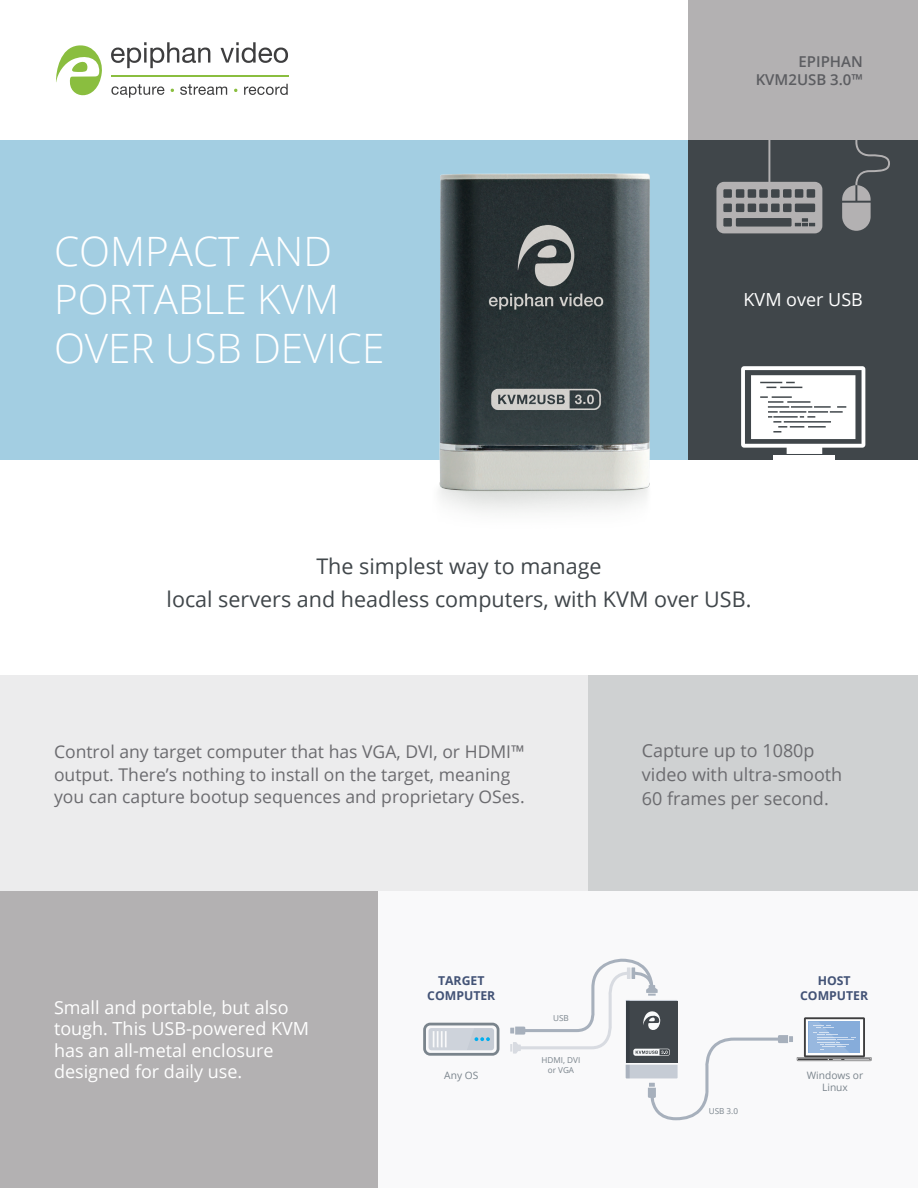
<style>
.page{position:relative;width:918px;height:1188px;background:#fff}
.page>*{position:absolute;margin:0;border:0;box-sizing:border-box;transform-origin:0 0}
.t1{font:300 40.5px/48.6px "Open Sans";color:#fff}
.Paragraph_Style_1{font:21.6px/33px "Open Sans";color:#40464a;text-align:center}
.Paragraph_Style_1-2{font:18px/21.6px "Open Sans";color:#fff}
.t2{font:18px/24px "Open Sans";color:#6b6b6f}
.Paragraph_Style_1-3{font:17.55px/22.5px "Open Sans";color:#6b6b6f}
.t3{font:600 15px/18px "Open Sans";color:#5c5d61;text-align:right}
.t4{font:700 12.3px/14.7px "Open Sans";color:#435376;text-align:center}
.t5{font:10.2px/12.3px "Open Sans";color:#7a848c;text-align:center}
.t6{font:8.1px/9.8px "Open Sans";color:#7a848c;text-align:center}
</style>
<div class="page">
<div style="left:0;top:675px;width:588px;height:216px;background:#ececed"></div>
<div style="left:0;top:891px;width:378px;height:297px;background:#b3b1b2"></div>
<div style="left:588px;top:675px;width:330px;height:216px;background:#cfd1d2"></div>
<div style="left:378px;top:891px;width:540px;height:297px;background:#f9f9fa"></div>
<div style="left:0;top:140px;width:688px;height:320px;background:#a3cee2"></div>
<div style="left:688px;top:0;width:230px;height:140px;background:#b3b1b2"></div>
<div style="left:688px;top:140px;width:230px;height:320px;background:#40464a"></div>
<svg style="left:423px;top:1023px;width:76px;height:33px"></svg>
<svg style="left:510px;top:959px;width:362px;height:161px"></svg>
<img style="left:439px;top:173px;width:211px;height:339px">
<svg style="left:111px;top:84px;width:53px;height:14px"></svg>
<svg style="left:180px;top:84px;width:47px;height:11px"></svg>
<svg style="left:244px;top:84px;width:44px;height:11px"></svg>
<hr style="left:111px;top:75px;width:178px;height:2px;background:#8abe3f">
<svg style="left:111px;top:42px;width:99px;height:26px"></svg>
<svg style="left:221px;top:42px;width:67px;height:21px"></svg>
<svg style="left:56px;top:45px;width:46px;height:51px"></svg>
<svg style="left:716px;top:140px;width:106px;height:93px"></svg>
<svg style="left:842px;top:140px;width:48px;height:91px"></svg>
<hr style="left:774px;top:456px;width:61px;height:4px;background:#fff">
<svg style="left:741px;top:366px;width:124px;height:88px"></svg>
<p class="t1" style="left:54px;top:226px;width:332px">COMPACT AND<br>PORTABLE KVM<br>OVER USB DEVICE</p>
<p class="t3" style="left:756px;top:52px;width:109px">EPIPHAN<br>KVM2USB 3.0™</p>
<p class="Paragraph_Style_1-2" style="left:744px;top:288px;width:121px">KVM over USB</p>
<p class="Paragraph_Style_1" style="left:167px;top:550px;width:586px">The simplest way to manage<br>local servers and headless computers, with KVM over USB.</p>
<p class="Paragraph_Style_1-3" style="left:54px;top:740px;width:472px">Control any target computer that has VGA, DVI, or HDMI™ output. There’s nothing to install on the target, meaning you can capture bootup sequences and proprietary OSes.</p>
<p class="t2" style="left:642px;top:738px;width:202px">Capture up to 1080p video with ultra-smooth<br>60 frames per second.</p>
<p class="Paragraph_Style_1-2" style="left:54px;top:996px;width:257px">Small and portable, but also tough. This USB-powered KVM has an all-metal enclosure designed for daily use.</p>
<p class="t4" style="left:427px;top:973px;width:70px">TARGET<br>COMPUTER</p>
<p class="t4" style="left:800px;top:973px;width:70px">HOST<br>COMPUTER</p>
<p class="t6" style="left:553px;top:1013px;width:17px">USB</p>
<p class="t6" style="left:542px;top:1055px;width:40px">HDMI, DVI or VGA</p>
<p class="t5" style="left:444px;top:1069px;width:36px">Any OS</p>
<p class="t5" style="left:807px;top:1069px;width:58px">Windows or<br>Linux</p>
<p class="t6" style="left:709px;top:1106px;width:31px">USB 3.0</p>
</div>
